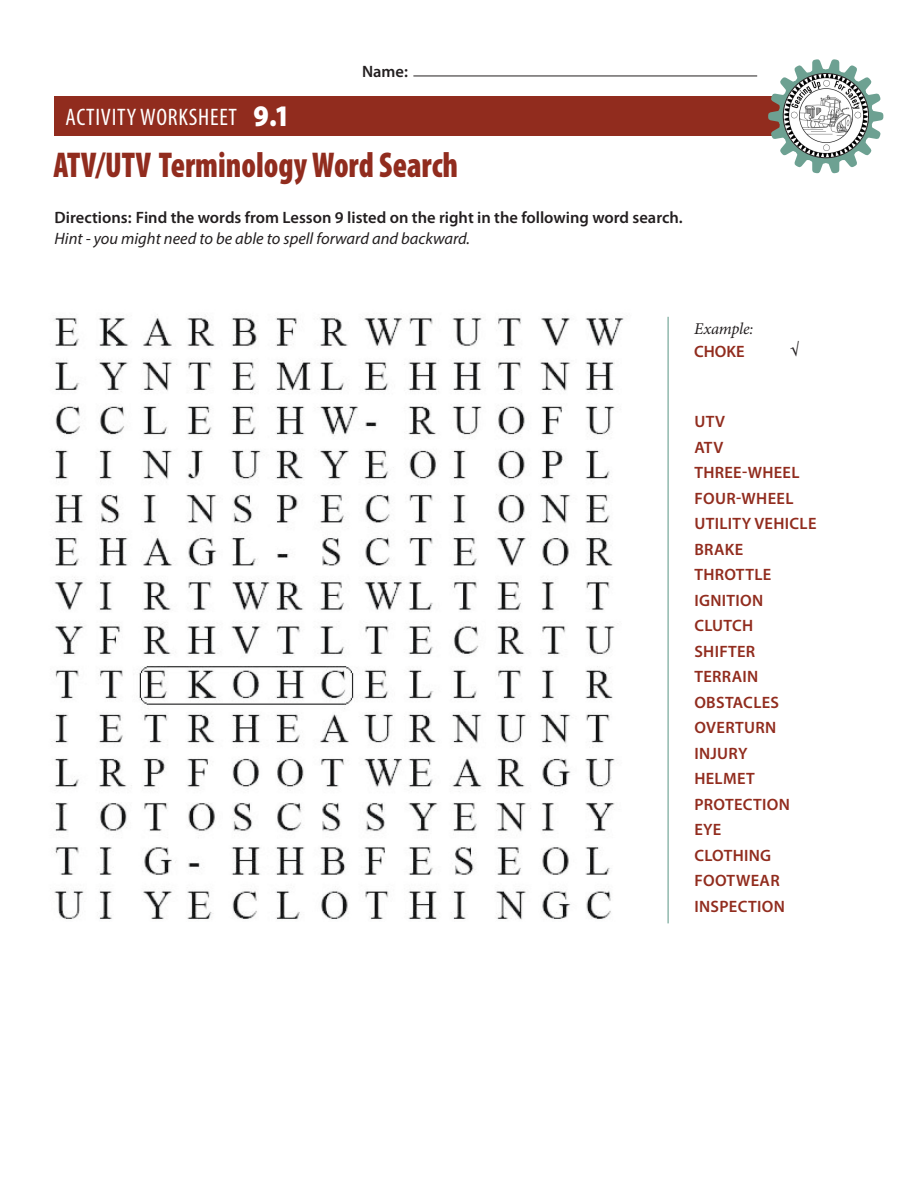
<style>
.page{position:relative;width:918px;height:1188px;background:#fff}
.page>*{position:absolute;margin:0;border:0;box-sizing:border-box;transform-origin:0 0}
.t1{font:900 condensed 36px "Myriad Pro";color:#912c1e;scale:.9 1}
.t2{font:condensed 24px "Myriad Pro";letter-spacing:.03em;color:#fff}
.t3{font:600 16.5px "Myriad Pro";letter-spacing:.02em;color:#912c1e}
.t4{font:600 16.5px "Myriad Pro";color:#231f20}
.t5{font:italic 16.5px "Myriad Pro";color:#231f20}
.t6{font:italic 16.5px "Minion Pro";letter-spacing:-.015em;color:#231f20}
.t7{font:700 16.5px "Minion Pro";color:#231f20}
.s1{font-weight:900;font-stretch:normal;font-size:30px}
</style>
<div class="page">
<div style="left:54px;top:96px;width:809px;height:40px;background:#912c1e"></div>
<svg style="left:768px;top:59px;width:116px;height:114px"></svg>
<img style="left:784px;top:74px;width:84px;height:83px">
<hr style="left:413px;top:76px;width:344px;height:1px;background:#231f20">
<img style="left:51px;top:314px;width:573px;height:606px">
<hr style="left:668px;top:317px;width:1px;height:606px;background:#6da192">
<p class="t4" style="left:362px;top:61px;width:47px">Name:</p>
<p class="t2" style="left:66px;top:102px;width:226px">ACTIVITY WORKSHEET <span class="s1">9.1</span></p>
<p class="t1" style="left:53px;top:142px;width:451px">ATV/UTV Terminology Word Search</p>
<p class="t4" style="left:55px;top:207px;width:630px">Directions: Find the words from Lesson 9 listed on the right in the following word search.</p>
<p class="t5" style="left:55px;top:228px;width:417px">Hint - you might need to be able to spell forward and backward.</p>
<p class="t6" style="left:694px;top:318px;width:61px">Example:</p>
<p class="t3" style="left:694px;top:341px;width:52px">CHOKE</p>
<p class="t7" style="left:790px;top:339px;width:11px">√</p>
<p class="t3" style="left:694px;top:411px;width:32px">UTV</p>
<p class="t3" style="left:694px;top:437px;width:30px">ATV</p>
<p class="t3" style="left:694px;top:462px;width:107px">THREE-WHEEL</p>
<p class="t3" style="left:694px;top:488px;width:101px">FOUR-WHEEL</p>
<p class="t3" style="left:694px;top:513px;width:124px">UTILITY VEHICLE</p>
<p class="t3" style="left:694px;top:539px;width:50px">BRAKE</p>
<p class="t3" style="left:694px;top:564px;width:79px">THROTTLE</p>
<p class="t3" style="left:694px;top:590px;width:70px">IGNITION</p>
<p class="t3" style="left:694px;top:615px;width:60px">CLUTCH</p>
<p class="t3" style="left:694px;top:641px;width:62px">SHIFTER</p>
<p class="t3" style="left:694px;top:666px;width:66px">TERRAIN</p>
<p class="t3" style="left:694px;top:692px;width:86px">OBSTACLES</p>
<p class="t3" style="left:694px;top:717px;width:83px">OVERTURN</p>
<p class="t3" style="left:694px;top:743px;width:55px">INJURY</p>
<p class="t3" style="left:694px;top:768px;width:62px">HELMET</p>
<p class="t3" style="left:694px;top:794px;width:97px">PROTECTION</p>
<p class="t3" style="left:694px;top:819px;width:28px">EYE</p>
<p class="t3" style="left:694px;top:845px;width:78px">CLOTHING</p>
<p class="t3" style="left:694px;top:870px;width:87px">FOOTWEAR</p>
<p class="t3" style="left:694px;top:896px;width:92px">INSPECTION</p>
</div>
